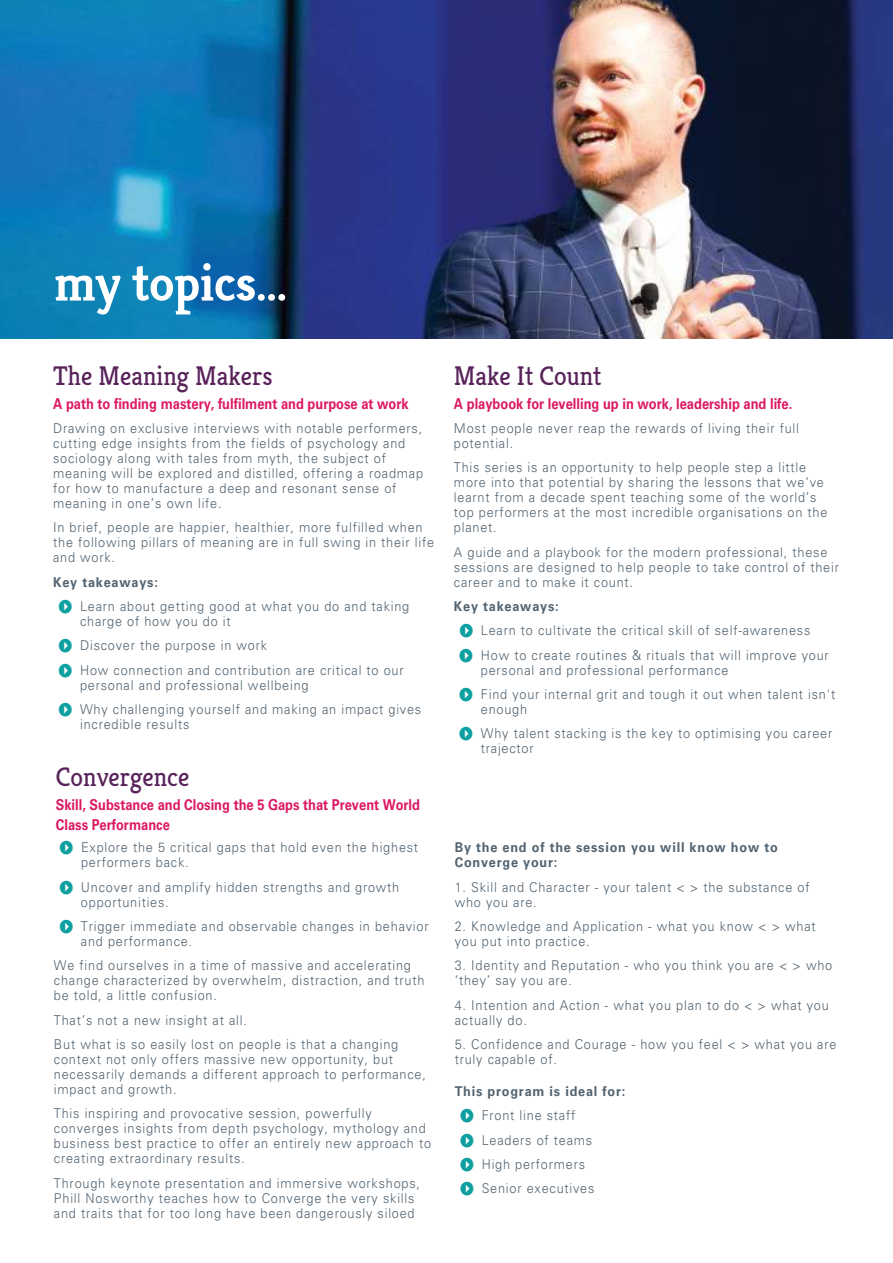
<style>
.page{position:relative;width:893px;height:1263px;background:#fff}
.page>*{position:absolute;margin:0;border:0;box-sizing:border-box;transform-origin:0 0}
.t1{font:700 51px "Kreon";letter-spacing:-.01em;color:#fff}
.t2{font:27px "Kreon";color:#59235a;scale:.94 1}
.t3{font:700 15px/19.5px "Univers LT Std";color:#dc1863;scale:.86 1}
.t4{font:300 13.5px/15px "Univers LT Std";letter-spacing:.06em;color:#516270;scale:.94 1}
.t5{font:700 13.5px/15px "Univers LT Std";letter-spacing:.06em;color:#516270;scale:.94 1}
.s1{font-weight:700}
.s2{font-family:"Arrowstfb";font-weight:400;color:#0ea0a0}
</style>
<div class="page">
<img style="left:0;top:0;width:893px;height:338px">
<h1 class="t1" style="left:54px;top:263px;width:235px">my topics...</h1>
<h2 class="t2" style="left:53px;top:365px;width:235px">The Meaning Makers</h2>
<p class="t3" style="left:53px;top:395px;width:415px">A path to finding mastery, fulfilment and purpose at work</p>
<p class="t4" style="left:53px;top:422px;width:395px">Drawing on exclusive interviews with notable performers, cutting edge insights from the fields of psychology and sociology along with tales from myth, the subject of meaning will be explored and distilled, offering a roadmap for how to manufacture a deep and resonant sense of meaning in one’s own life.</p>
<p class="t4" style="left:53px;top:521px;width:407px">In brief, people are happier, healthier, more fulfilled when the following pillars of meaning are in full swing in their life and work.</p>
<p class="t4" style="left:59px;top:571px;width:374px;line-height:24.3px;text-indent:-6px"><span class="s1">Key takeaways:<br></span><span class="s2">I</span> Learn about getting good at what you do and taking</p>
<p class="t4" style="left:59px;top:610px;width:368px;line-height:24.3px;text-indent:21px">charge of how you do it<br><span class="s2">I</span> Discover the purpose in work<br><span class="s2">I</span> How connection and contribution are critical to our</p>
<p class="t4" style="left:59px;top:674px;width:387px;line-height:24.3px;text-indent:21px">personal and professional wellbeing<br><span class="s2">I</span> Why challenging yourself and making an impact gives</p>
<p class="t4" style="left:80px;top:718px;width:118px">incredible results</p>
<h2 class="t2" style="left:56px;top:767px;width:144px">Convergence</h2>
<p class="t3" style="left:56px;top:796px;width:425px">Skill, Substance and Closing the 5 Gaps that Prevent World<br>Class Performance</p>
<p class="t4" style="left:81px;top:841px;width:360px;text-indent:-21px"><span class="s2">I</span> Explore the 5 critical gaps that hold even the highest performers back.</p>
<p class="t4" style="left:81px;top:880px;width:340px;text-indent:-21px"><span class="s2">I</span> Uncover and amplify hidden strengths and growth opportunities.</p>
<p class="t4" style="left:81px;top:920px;width:371px;text-indent:-21px"><span class="s2">I</span> Trigger immediate and observable changes in behavior and performance.</p>
<p class="t4" style="left:54px;top:959px;width:396px">We find ourselves in a time of massive and accelerating change characterized by overwhelm, distraction, and truth be told, a little confusion.</p>
<p class="t4" style="left:54px;top:1009px;width:368px;line-height:24.3px">That’s not a new insight at all.<br>But what is so easily lost on people is that a changing</p>
<p class="t4" style="left:54px;top:1053px;width:397px">context not only offers massive new opportunity, but necessarily demands a different approach to performance, impact and growth.</p>
<p class="t4" style="left:54px;top:1107px;width:403px">This inspiring and provocative session, powerfully converges insights from depth psychology, mythology and business best practice to offer an entirely new approach to creating extraordinary results.</p>
<p class="t4" style="left:54px;top:1176px;width:391px">Through keynote presentation and immersive workshops,<br>Phill Nosworthy teaches how to Converge the very skills and traits that for too long have been dangerously siloed</p>
<h2 class="t2" style="left:454px;top:365px;width:158px">Make It Count</h2>
<p class="t3" style="left:454px;top:395px;width:395px">A playbook for levelling up in work, leadership and life.</p>
<p class="t4" style="left:454px;top:422px;width:369px">Most people never reap the rewards of living their full potential.</p>
<p class="t4" style="left:454px;top:461px;width:399px">This series is an opportunity to help people step a little more into that potential by sharing the lessons that we’ve learnt from a decade spent teaching some of the world’s top performers at the most incredible organisations on the planet.</p>
<p class="t4" style="left:454px;top:545px;width:411px">A guide and a playbook for the modern professional, these sessions are designed to help people to take control of their career and to make it count.</p>
<p class="t4" style="left:460px;top:595px;width:394px;line-height:24.3px;text-indent:-6px"><span class="s1">Key takeaways:<br></span><span class="s2">I</span> Learn to cultivate the critical skill of self-awareness<br><span class="s2">I</span> How to create routines &amp; rituals that will improve your</p>
<p class="t4" style="left:460px;top:659px;width:401px;line-height:24.3px;text-indent:21px">personal and professional performance<br><span class="s2">I</span> Find your internal grit and tough it out when talent isn't</p>
<p class="t4" style="left:460px;top:698px;width:398px;line-height:24.3px;text-indent:21px">enough<br><span class="s2">I</span> Why talent stacking is the key to optimising you career</p>
<p class="t4" style="left:481px;top:742px;width:58px">trajector</p>
<p class="t5" style="left:455px;top:841px;width:345px">By the end of the session you will know how to<br>Converge your:</p>
<p class="t4" style="left:455px;top:880px;width:379px">1. Skill and Character - your talent &lt; &gt; the substance of who you are.</p>
<p class="t4" style="left:455px;top:920px;width:385px">2. Knowledge and Application - what you know &lt; &gt; what you put into practice.</p>
<p class="t4" style="left:455px;top:959px;width:403px">3. Identity and Reputation - who you think you are &lt; &gt; who ‘they’ say you are.</p>
<p class="t4" style="left:455px;top:998px;width:399px">4. Intention and Action - what you plan to do &lt; &gt; what you actually do.</p>
<p class="t4" style="left:455px;top:1038px;width:408px">5. Confidence and Courage - how you feel &lt; &gt; what you are truly capable of.</p>
<p class="t4" style="left:460px;top:1080px;width:177px;line-height:24.3px;text-indent:-6px"><span class="s1">This program is ideal for:<br></span><span class="s2">I</span> Front line staff<br><span class="s2">I</span> Leaders of teams<br><span class="s2">I</span> High performers<br><span class="s2">I</span> Senior executives</p>
</div>
